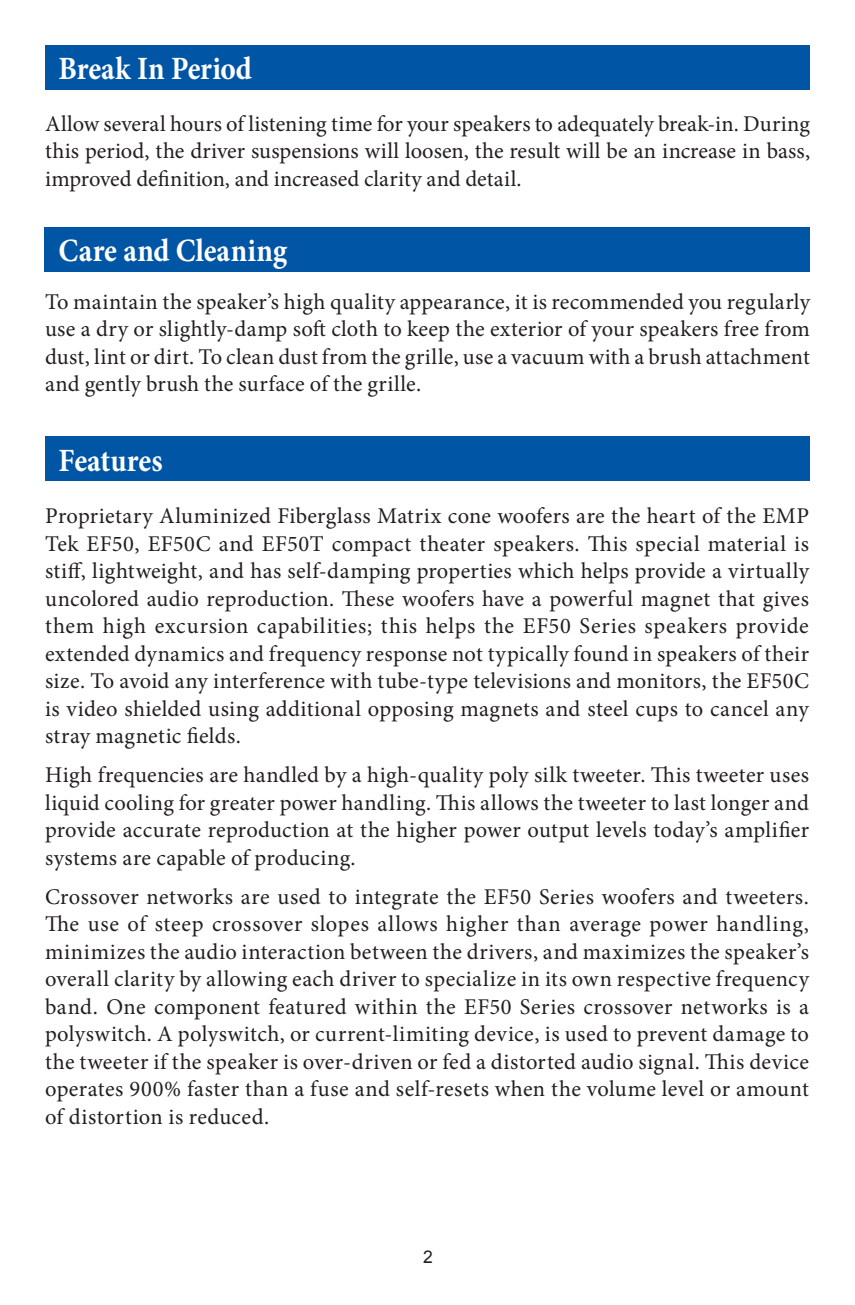
<style>
.page{position:relative;width:855px;height:1305px;background:#fff}
.page>*{position:absolute;margin:0;border:0;box-sizing:border-box;transform-origin:0 0}
.t1{font:700 32.5px "Minion Pro";letter-spacing:.005em;color:#fff;scale:.9 1}
.t2{font:22.5px/27.5px "Minion Pro";letter-spacing:.01em;color:#231f20;text-align:justify}
.t3{font:17.5px "Arial";color:#231f20}
</style>
<div class="page">
<div style="left:45px;top:436px;width:765px;height:45px;background:#0155a5"></div>
<div style="left:45px;top:45px;width:765px;height:45px;background:#0155a5"></div>
<div style="left:44px;top:227px;width:766px;height:45px;background:#0155a5"></div>
<h1 class="t1" style="left:59px;top:46px;width:216px">Break In Period</h1>
<p class="t2" style="left:45px;top:110px;width:767px">Allow several hours of listening time for your speakers to adequately break-in. During this period, the driver suspensions will loosen, the result will be an increase in bass, improved definition, and increased clarity and detail.</p>
<h1 class="t1" style="left:59px;top:228px;width:255px">Care and Cleaning</h1>
<p class="t2" style="left:45px;top:288px;width:766px">To maintain the speaker’s high quality appearance, it is recommended you regularly use a dry or slightly-damp soft cloth to keep the exterior of your speakers free from dust, lint or dirt. To clean dust from the grille, use a vacuum with a brush attachment and gently brush the surface of the grille.</p>
<h1 class="t1" style="left:59px;top:437px;width:117px">Features</h1>
<p class="t2" style="left:45px;top:503px;width:766px">Proprietary Aluminized Fiberglass Matrix cone woofers are the heart of the EMP Tek EF50, EF50C and EF50T compact theater speakers. This special material is stiff, lightweight, and has self-damping properties which helps provide a virtually uncolored audio reproduction. These woofers have a powerful magnet that gives them high excursion capabilities; this helps the EF50 Series speakers provide extended dynamics and frequency response not typically found in speakers of their size. To avoid any interference with tube-type televisions and monitors, the EF50C is video shielded using additional opposing magnets and steel cups to cancel any stray magnetic fields.</p>
<p class="t2" style="left:45px;top:762px;width:766px">High frequencies are handled by a high-quality poly silk tweeter. This tweeter uses liquid cooling for greater power handling. This allows the tweeter to last longer and provide accurate reproduction at the higher power output levels today’s amplifier systems are capable of producing.</p>
<p class="t2" style="left:45px;top:883px;width:766px">Crossover networks are used to integrate the EF50 Series woofers and tweeters.<br>The use of steep crossover slopes allows higher than average power handling, minimizes the audio interaction between the drivers, and maximizes the speaker’s overall clarity by allowing each driver to specialize in its own respective frequency band. One component featured within the EF50 Series crossover networks is a polyswitch. A polyswitch, or current-limiting device, is used to prevent damage to the tweeter if the speaker is over-driven or fed a distorted audio signal. This device operates 900% faster than a fuse and self-resets when the volume level or amount of distortion is reduced.</p>
<p class="t3" style="left:423px;top:1245px;width:11px">2</p>
</div>
